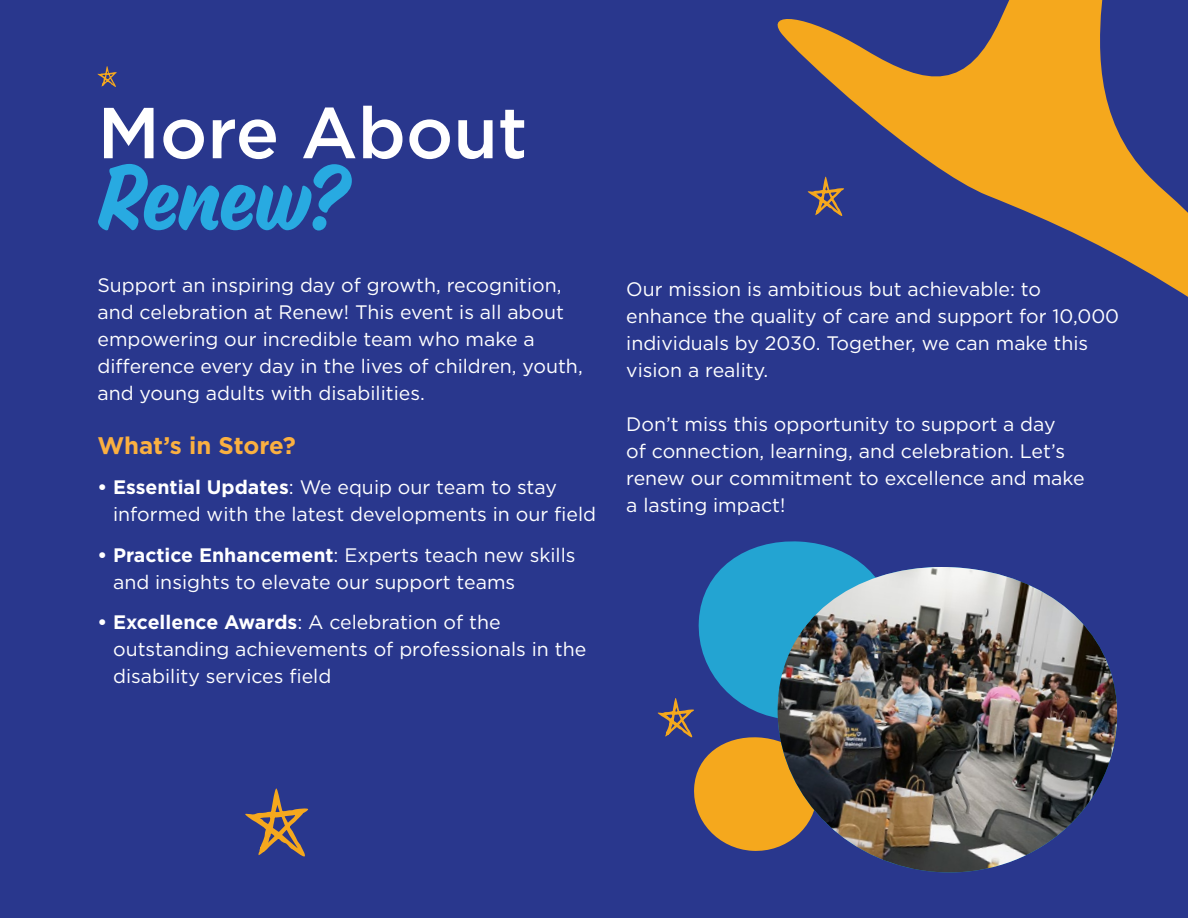
<style>
.page{position:relative;width:1188px;height:918px;background:#29378d}
.page>*{position:absolute;margin:0;border:0;box-sizing:border-box;transform-origin:0 0}
.t1{font:90px "Suti";color:#28aae1}
.t2{font:500 72px "Gotham";color:#fff}
.t3{font:700 24px "Gotham";letter-spacing:-.005em;color:#fbb040}
.t4{font:19.5px/27px "Gotham";color:#fff}
.s1{font-weight:700}
</style>
<div class="page">
<svg style="left:777px;top:0;width:411px;height:297px"></svg>
<svg style="left:806px;top:176px;width:38px;height:41px"></svg>
<svg style="left:657px;top:541px;width:203px;height:310px"></svg>
<svg style="left:97px;top:66px;width:20px;height:21px"></svg>
<svg style="left:245px;top:788px;width:63px;height:69px"></svg>
<svg style="left:773px;top:562px;width:93px;height:289px"></svg>
<img style="left:774px;top:567px;width:344px;height:306px">
<h2 class="t2" style="left:98px;top:86px;width:432px">More About</h2>
<h1 class="t1" style="left:98px;top:141px;width:249px">Renew?</h1>
<p class="t4" style="left:98px;top:271px;width:487px">Support an inspiring day of growth, recognition, and celebration at Renew! This event is all about empowering our incredible team who make a difference every day in the lives of children, youth, and young adults with disabilities.</p>
<p class="t3" style="left:98px;top:429px;width:200px">What’s in Store?</p>
<p class="t4" style="left:113px;top:473px;width:485px;text-indent:-16px"><span class="s1">• Essential Updates</span>: We equip our team to stay informed with the latest developments in our field</p>
<p class="t4" style="left:113px;top:541px;width:464px;text-indent:-16px"><span class="s1">• Practice Enhancement</span>: Experts teach new skills and insights to elevate our support teams</p>
<p class="t4" style="left:113px;top:608px;width:475px;text-indent:-16px"><span class="s1">• Excellence Awards</span>: A celebration of the outstanding achievements of professionals in the disability services field</p>
<p class="t4" style="left:626px;top:275px;width:495px">Our mission is ambitious but achievable: to enhance the quality of care and support for 10,000 individuals by 2030. Together, we can make this vision a reality.</p>
<p class="t4" style="left:626px;top:410px;width:460px">Don’t miss this opportunity to support a day<br>of connection, learning, and celebration. Let’s renew our commitment to excellence and make a lasting impact!</p>
</div>
